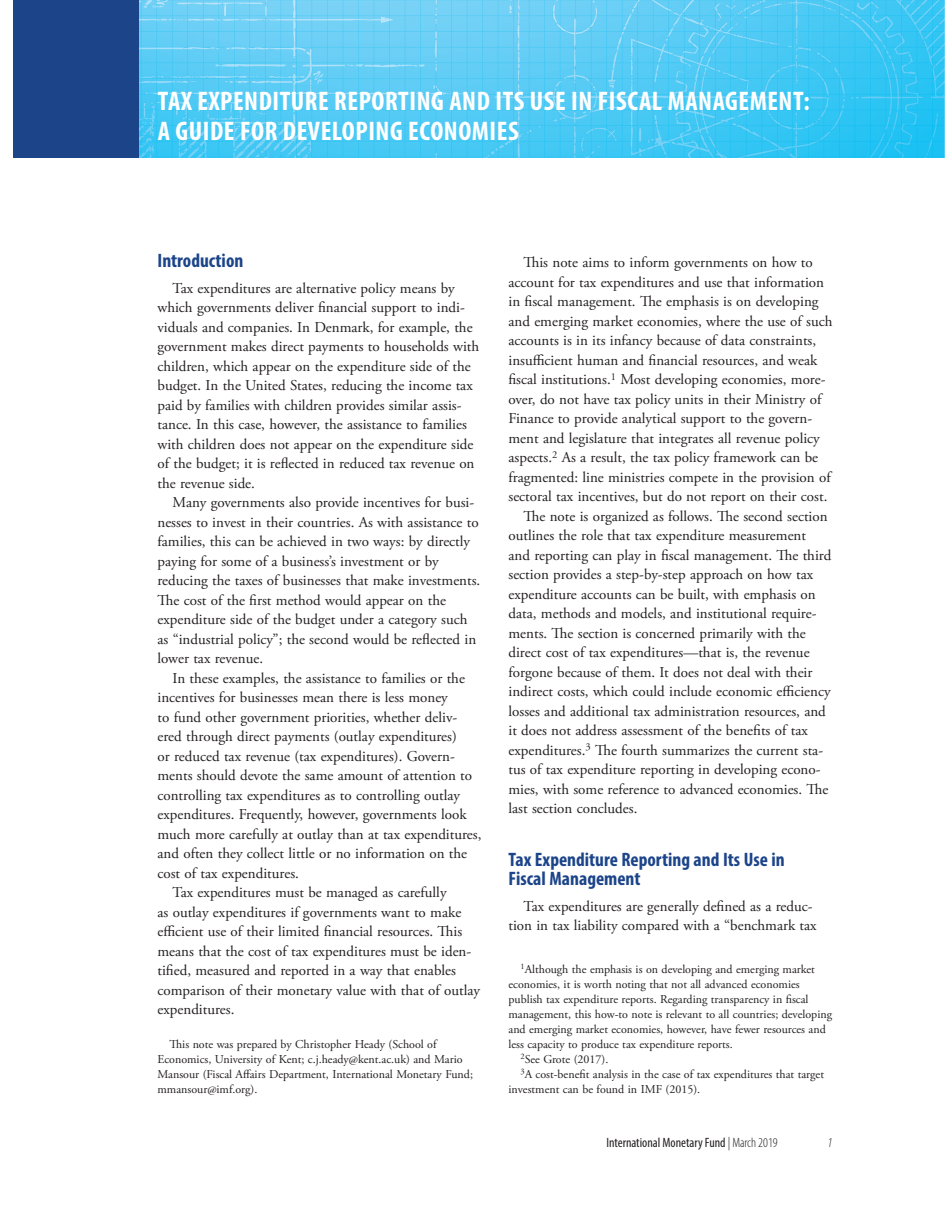
<style>
.page{position:relative;width:945px;height:1215px;background:#fff}
.page>*{position:absolute;margin:0;border:0;box-sizing:border-box;transform-origin:0 0}
.Heading_0{font:700 condensed 27px/30px "Myriad Pro";letter-spacing:.02em;color:#fff}
.Heading_1{font:700 condensed 19.5px/19.5px "Myriad Pro";color:#1c4489}
.t1{font:15px/19.5px "Adobe Garamond Pro";color:#231f20}
.RH_Foot{font:condensed 13.5px "Myriad Pro";color:#231f20}
.t2{font:italic 300 condensed 13.5px "Myriad Pro";color:#231f20}
.Footnote_Text{font:12px/15px "Adobe Garamond Pro";color:#231f20}
.s1{font-weight:300}
</style>
<div class="page">
<div style="left:14px;top:0;width:126px;height:158px;background:#1c4489"></div>
<img style="left:140px;top:0;width:805px;height:157px">
<p class="Heading_0" style="left:158px;top:85px;width:654px">TAX EXPENDITURE REPORTING AND ITS USE IN FISCAL MANAGEMENT:<br>A GUIDE FOR DEVELOPING ECONOMIES</p>
<p class="Heading_1" style="left:158px;top:250px;width:87px">Introduction</p>
<p class="t1" style="left:158px;top:279px;width:323px;text-indent:15px">Tax expenditures are alternative policy means by which governments deliver financial support to indi&shy;viduals and companies. In Denmark, for example, the government makes direct payments to households with children, which appear on the expenditure side of the budget. In the United States, reducing the income tax paid by families with children provides similar assis&shy;tance. In this case, however, the assistance to families with children does not appear on the expenditure side of the budget; it is reflected in reduced tax revenue on the revenue side.</p>
<p class="t1" style="left:158px;top:493px;width:324px;text-indent:15px">Many governments also provide incentives for busi&shy;nesses to invest in their countries. As with assistance to families, this can be achieved in two ways: by directly paying for some of a business’s investment or by reducing the taxes of businesses that make investments.<br>The cost of the first method would appear on the expenditure side of the budget under a category such as “industrial policy”; the second would be reflected in lower tax revenue.</p>
<p class="t1" style="left:158px;top:669px;width:325px;text-indent:15px">In these examples, the assistance to families or the incentives for businesses mean there is less money<br>to fund other government priorities, whether deliv&shy;ered through direct payments (outlay expenditures)<br>or reduced tax revenue (tax expenditures). Govern&shy;ments should devote the same amount of attention to controlling tax expenditures as to controlling outlay expenditures. Frequently, however, governments look much more carefully at outlay than at tax expenditures, and often they collect little or no information on the cost of tax expenditures.</p>
<p class="t1" style="left:158px;top:883px;width:324px;text-indent:15px">Tax expenditures must be managed as carefully<br>as outlay expenditures if governments want to make efficient use of their limited financial resources. This means that the cost of tax expenditures must be iden&shy;tified, measured and reported in a way that enables comparison of their monetary value with that of outlay expenditures.</p>
<p class="Footnote_Text" style="left:158px;top:1037px;width:317px;text-indent:12px">This note was prepared by Christopher Heady (School of Economics, University of Kent; c.j.heady@kent.ac.uk) and Mario Mansour (Fiscal Affairs Department, International Monetary Fund; mmansour@imf.org).</p>
<p class="t1" style="left:508px;top:253px;width:325px;text-indent:15px">This note aims to inform governments on how to account for tax expenditures and use that information in fiscal management. The emphasis is on developing and emerging market economies, where the use of such accounts is in its infancy because of data constraints, insufficient human and financial resources, and weak fiscal institutions.<sup>1</sup> Most developing economies, more&shy;over, do not have tax policy units in their Ministry of Finance to provide analytical support to the govern&shy;ment and legislature that integrates all revenue policy aspects.<sup>2</sup> As a result, the tax policy framework can be fragmented: line ministries compete in the provision of sectoral tax incentives, but do not report on their cost.</p>
<p class="t1" style="left:508px;top:507px;width:324px;text-indent:15px">The note is organized as follows. The second section outlines the role that tax expenditure measurement and reporting can play in fiscal management. The third section provides a step-by-step approach on how tax expenditure accounts can be built, with emphasis on data, methods and models, and institutional require&shy;ments. The section is concerned primarily with the direct cost of tax expenditures—that is, the revenue forgone because of them. It does not deal with their indirect costs, which could include economic efficiency losses and additional tax administration resources, and it does not address assessment of the benefits of tax expenditures.<sup>3</sup> The fourth summarizes the current sta&shy;tus of tax expenditure reporting in developing econo&shy;mies, with some reference to advanced economies. The last section concludes.</p>
<p class="Heading_1" style="left:508px;top:849px;width:278px">Tax Expenditure Reporting and Its Use in<br>Fiscal Management</p>
<p class="t1" style="left:508px;top:897px;width:310px;text-align:right">Tax expenditures are generally defined as a reduc&shy;tion in tax liability compared with a “benchmark tax</p>
<p class="Footnote_Text" style="left:508px;top:962px;width:325px;text-indent:12px"><sup>1</sup>Although the emphasis is on developing and emerging market economies, it is worth noting that not all advanced economies publish tax expenditure reports. Regarding transparency in fiscal management, this how-to note is relevant to all countries; developing and emerging market economies, however, have fewer resources and less capacity to produce tax expenditure reports.</p>
<p class="Footnote_Text" style="left:521px;top:1052px;width:89px"><sup>2</sup>See Grote (2017).</p>
<p class="Footnote_Text" style="left:508px;top:1067px;width:317px;text-indent:12px"><sup>3</sup>A cost-benefit analysis in the case of tax expenditures that target investment can be found in IMF (2015).</p>
<p class="RH_Foot" style="left:606px;top:1134px;width:173px">International Monetary Fund <span class="s1">| March 2019</span></p>
<p class="t2" style="left:828px;top:1135px;width:6px">1</p>
</div>
